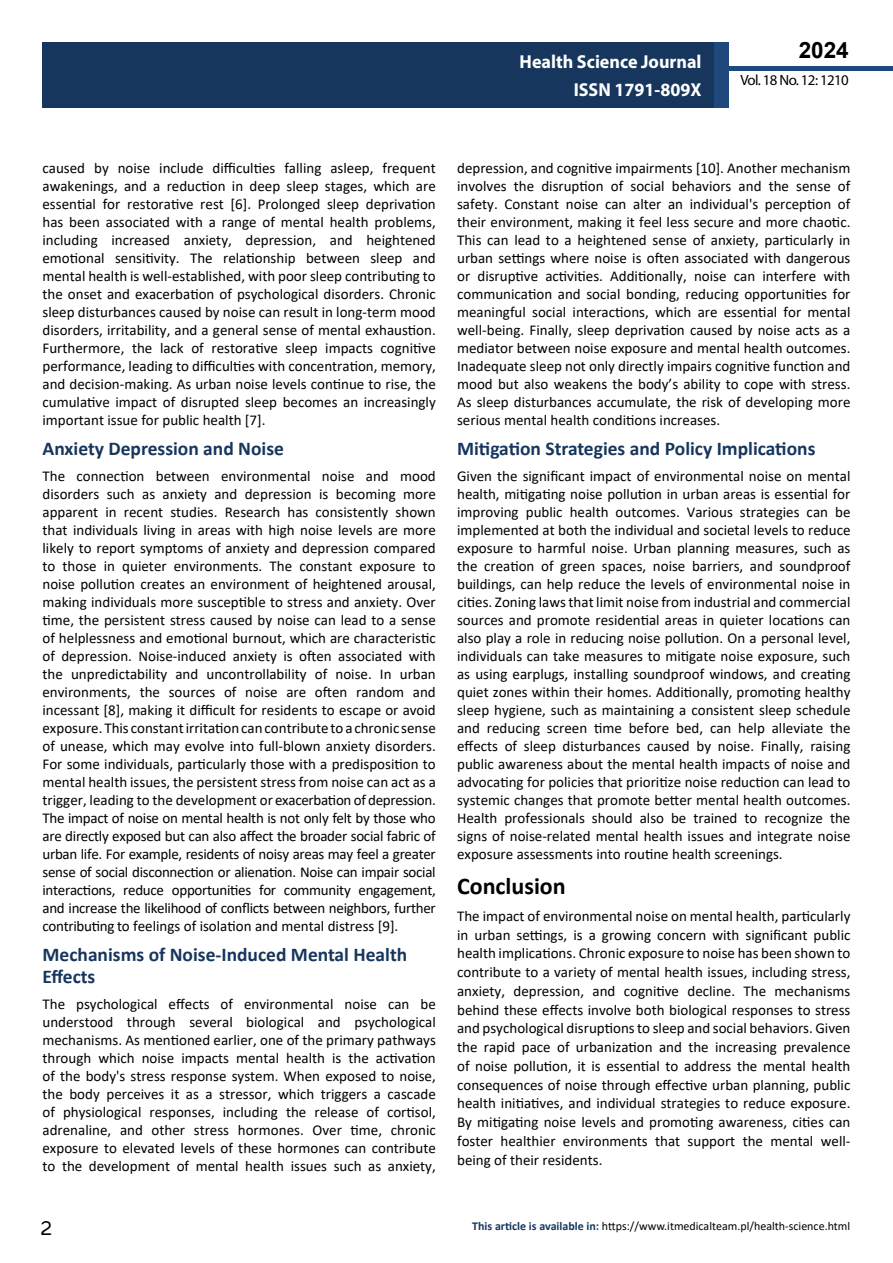
<style>
.page{position:relative;width:893px;height:1263px;background:#fff}
.page>*{position:absolute;margin:0;border:0;box-sizing:border-box;transform-origin:0 0}
.t1{font:25.5px "Tunga";color:#000}
.t2{font:700 24px "Calibri";color:#000}
.t3{font:700 22.5px "Arial";color:#000}
.t4{font:700 19.5px/21.5px "Calibri";color:#16365d}
.t5{font:700 18.75px/27.2px "Myriad Pro";color:#fff;text-align:right;scale:.96 1}
.t6{font:15px/18px "Calibri";color:#000;text-align:justify}
.t7{font:14.85px "Myriad Pro";letter-spacing:-.04em;color:#000}
.t8{font:12px "Calibri";color:#000}
.s1{font-weight:700;color:#16375d}
</style>
<div class="page">
<div style="left:722px;top:66px;width:171px;height:5px;background:#1f497d"></div>
<div style="left:43px;top:42px;width:671px;height:66px;background:#16365d"></div>
<div style="left:714px;top:42px;width:15px;height:66px;background:#1f497d"></div>
<p class="t5" style="left:520px;top:48px;width:191px">Health Science Journal<br>ISSN 1791-809X</p>
<h3 class="t3" style="left:799px;top:35px;width:52px">2024</h3>
<p class="t7" style="left:740px;top:71px;width:110px">Vol. 18 No. 12: 1210</p>
<p class="t6" style="left:43px;top:158px;width:395px">caused by noise include difficulties falling asleep, frequent awakenings, and a reduction in deep sleep stages, which are essential for restorative rest [6]. Prolonged sleep deprivation has been associated with a range of mental health problems, including increased anxiety, depression, and heightened emotional sensitivity. The relationship between sleep and mental health is well-established, with poor sleep contributing to the onset and exacerbation of psychological disorders. Chronic sleep disturbances caused by noise can result in long-term mood disorders, irritability, and a general sense of mental exhaustion.<br>Furthermore, the lack of restorative sleep impacts cognitive performance, leading to difficulties with concentration, memory, and decision-making. As urban noise levels continue to rise, the cumulative impact of disrupted sleep becomes an increasingly important issue for public health [7].</p>
<h3 class="t4" style="left:43px;top:437px;width:243px">Anxiety Depression and Noise</h3>
<p class="t6" style="left:43px;top:467px;width:395px">The connection between environmental noise and mood disorders such as anxiety and depression is becoming more apparent in recent studies. Research has consistently shown that individuals living in areas with high noise levels are more likely to report symptoms of anxiety and depression compared to those in quieter environments. The constant exposure to noise pollution creates an environment of heightened arousal, making individuals more susceptible to stress and anxiety. Over time, the persistent stress caused by noise can lead to a sense of helplessness and emotional burnout, which are characteristic of depression. Noise-induced anxiety is often associated with the unpredictability and uncontrollability of noise. In urban environments, the sources of noise are often random and incessant [8], making it difficult for residents to escape or avoid exposure. This constant irritation can contribute to a chronic sense of unease, which may evolve into full-blown anxiety disorders.<br>For some individuals, particularly those with a predisposition to mental health issues, the persistent stress from noise can act as a trigger, leading to the development or exacerbation of depression.<br>The impact of noise on mental health is not only felt by those who are directly exposed but can also affect the broader social fabric of urban life. For example, residents of noisy areas may feel a greater sense of social disconnection or alienation. Noise can impair social interactions, reduce opportunities for community engagement, and increase the likelihood of conflicts between neighbors, further contributing to feelings of isolation and mental distress [9].</p>
<h3 class="t4" style="left:43px;top:944px;width:366px">Mechanisms of Noise-Induced Mental Health<br>Effects</h3>
<p class="t6" style="left:43px;top:995px;width:395px">The psychological effects of environmental noise can be understood through several biological and psychological mechanisms. As mentioned earlier, one of the primary pathways through which noise impacts mental health is the activation of the body's stress response system. When exposed to noise, the body perceives it as a stressor, which triggers a cascade of physiological responses, including the release of cortisol, adrenaline, and other stress hormones. Over time, chronic exposure to elevated levels of these hormones can contribute to the development of mental health issues such as anxiety,</p>
<p class="t6" style="left:457px;top:158px;width:395px">depression, and cognitive impairments [10]. Another mechanism involves the disruption of social behaviors and the sense of safety. Constant noise can alter an individual's perception of their environment, making it feel less secure and more chaotic.<br>This can lead to a heightened sense of anxiety, particularly in urban settings where noise is often associated with dangerous or disruptive activities. Additionally, noise can interfere with communication and social bonding, reducing opportunities for meaningful social interactions, which are essential for mental well-being. Finally, sleep deprivation caused by noise acts as a mediator between noise exposure and mental health outcomes.<br>Inadequate sleep not only directly impairs cognitive function and mood but also weakens the body’s ability to cope with stress.<br>As sleep disturbances accumulate, the risk of developing more serious mental health conditions increases.</p>
<h3 class="t4" style="left:457px;top:437px;width:360px">Mitigation Strategies and Policy Implications</h3>
<p class="t6" style="left:457px;top:467px;width:395px">Given the significant impact of environmental noise on mental health, mitigating noise pollution in urban areas is essential for improving public health outcomes. Various strategies can be implemented at both the individual and societal levels to reduce exposure to harmful noise. Urban planning measures, such as the creation of green spaces, noise barriers, and soundproof buildings, can help reduce the levels of environmental noise in cities. Zoning laws that limit noise from industrial and commercial sources and promote residential areas in quieter locations can also play a role in reducing noise pollution. On a personal level, individuals can take measures to mitigate noise exposure, such as using earplugs, installing soundproof windows, and creating quiet zones within their homes. Additionally, promoting healthy sleep hygiene, such as maintaining a consistent sleep schedule and reducing screen time before bed, can help alleviate the effects of sleep disturbances caused by noise. Finally, raising public awareness about the mental health impacts of noise and advocating for policies that prioritize noise reduction can lead to systemic changes that promote better mental health outcomes.<br>Health professionals should also be trained to recognize the signs of noise-related mental health issues and integrate noise exposure assessments into routine health screenings.</p>
<h2 class="t2" style="left:457px;top:869px;width:110px">Conclusion</h2>
<p class="t6" style="left:457px;top:906px;width:395px;line-height:18.8px">The impact of environmental noise on mental health, particularly in urban settings, is a growing concern with significant public health implications. Chronic exposure to noise has been shown to contribute to a variety of mental health issues, including stress, anxiety, depression, and cognitive decline. The mechanisms behind these effects involve both biological responses to stress and psychological disruptions to sleep and social behaviors. Given the rapid pace of urbanization and the increasing prevalence of noise pollution, it is essential to address the mental health consequences of noise through effective urban planning, public health initiatives, and individual strategies to reduce exposure.<br>By mitigating noise levels and promoting awareness, cities can foster healthier environments that support the mental well&shy;being of their residents.</p>
<h1 class="t1" style="left:41px;top:1211px;width:13px">2</h1>
<p class="t8" style="left:472px;top:1217px;width:380px"><span class="s1">This article is available in:</span> https://www.itmedicalteam.pl/health-science.html</p>
</div>
